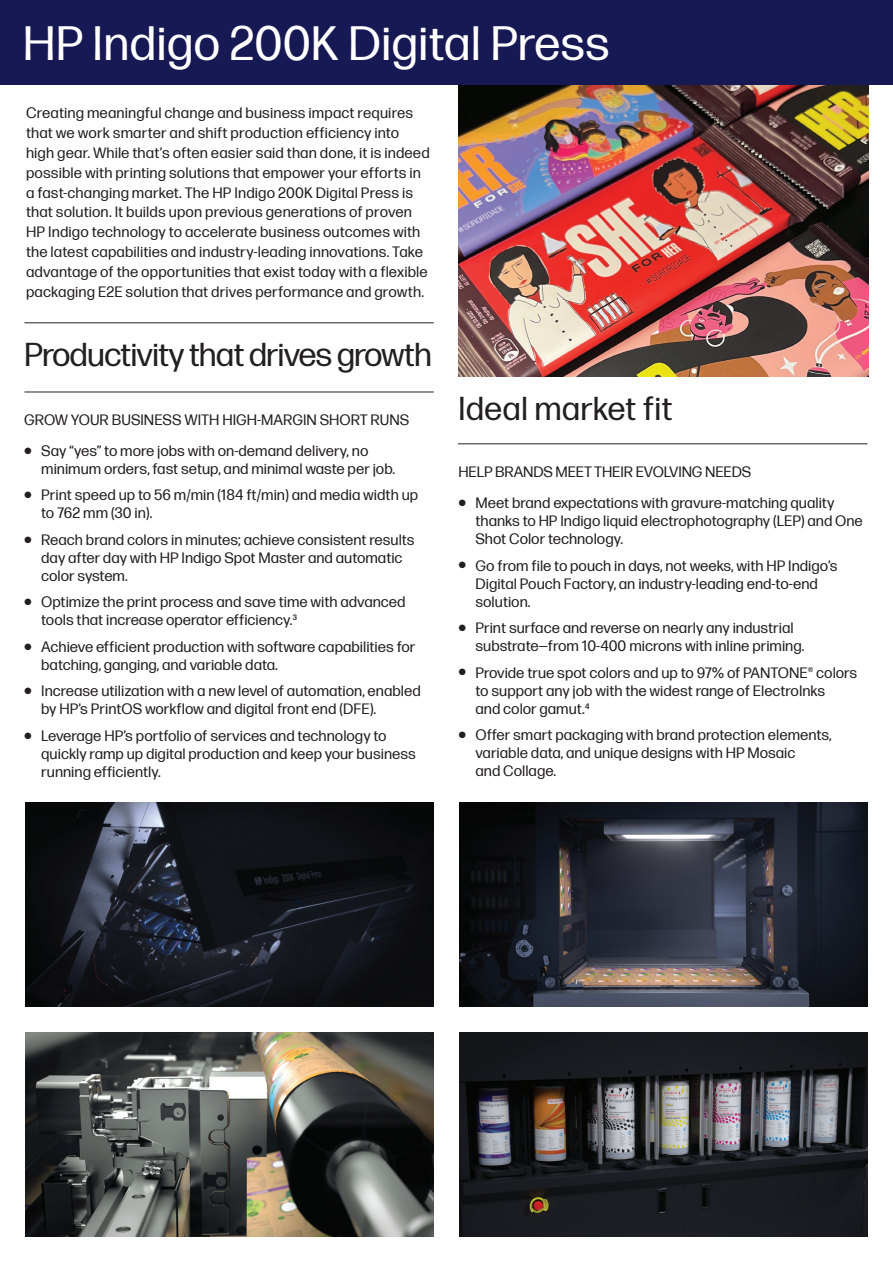
<style>
.page{position:relative;width:893px;height:1263px;background:#fff}
.page>*{position:absolute;margin:0;border:0;box-sizing:border-box;transform-origin:0 0}
.t1{font:48px "Forma DJR Micro";color:#fff}
.t2{font:33px "Forma DJR Micro";letter-spacing:-.03em;color:#231f20}
.t3{font:33px "Forma DJR Micro";color:#231f20}
.t4{font:15px/18px "Forma DJR Micro";color:#231f20}
</style>
<div class="page">
<img style="left:458px;top:85px;width:410px;height:291px">
<hr style="left:458px;top:443px;width:409px;height:1px;background:#231f20">
<div style="left:0;top:0;width:893px;height:85px;background:#171954"></div>
<hr style="left:24px;top:322px;width:410px;height:1px;background:#231f20">
<hr style="left:24px;top:392px;width:410px;height:1px;background:#231f20">
<img style="left:26px;top:802px;width:408px;height:205px">
<img style="left:26px;top:1032px;width:408px;height:205px">
<img style="left:459px;top:802px;width:409px;height:205px">
<img style="left:459px;top:1032px;width:409px;height:205px">
<h1 class="t1" style="left:23px;top:8px;width:588px">HP Indigo 200K Digital Press</h1>
<p class="t4" style="left:26px;top:102px;width:405px;line-height:19.8px">Creating meaningful change and business impact requires that we work smarter and shift production efficiency into high gear. While that’s often easier said than done, it is indeed possible with printing solutions that empower your efforts in a fast-changing market. The HP Indigo 200K Digital Press is that solution. It builds upon previous generations of proven HP Indigo technology to accelerate business outcomes with the latest capabilities and industry-leading innovations. Take advantage of the opportunities that exist today with a flexible packaging E2E solution that drives performance and growth.</p>
<h2 class="t2" style="left:24px;top:331px;width:409px">Productivity that drives growth</h2>
<p class="t4" style="left:24px;top:410px;width:386px">GROW YOUR BUSINESS WITH HIGH-MARGIN SHORT RUNS</p>
<p class="t4" style="left:41px;top:440px;width:355px;text-indent:-17px">● Say “yes” to more jobs with on-demand delivery, no minimum orders, fast setup, and minimal waste per job.</p>
<p class="t4" style="left:41px;top:485px;width:379px;text-indent:-17px">● Print speed up to 56 m/min (184 ft/min) and media width up to 762 mm (30 in).</p>
<p class="t4" style="left:41px;top:529px;width:375px;text-indent:-17px">● Reach brand colors in minutes; achieve consistent results day after day with HP Indigo Spot Master and automatic color system.</p>
<p class="t4" style="left:41px;top:592px;width:366px;text-indent:-17px">● Optimize the print process and save time with advanced tools that increase operator efficiency.3</p>
<p class="t4" style="left:41px;top:636px;width:376px;text-indent:-17px">● Achieve efficient production with software capabilities for batching, ganging, and variable data.</p>
<p class="t4" style="left:41px;top:681px;width:381px;text-indent:-17px">● Increase utilization with a new level of automation, enabled by HP’s PrintOS workflow and digital front end (DFE).</p>
<p class="t4" style="left:41px;top:725px;width:376px;text-indent:-17px">● Leverage HP’s portfolio of services and technology to quickly ramp up digital production and keep your business running efficiently.</p>
<h2 class="t3" style="left:458px;top:384px;width:216px">Ideal market fit</h2>
<p class="t4" style="left:458px;top:462px;width:294px">HELP BRANDS MEET THEIR EVOLVING NEEDS</p>
<p class="t4" style="left:475px;top:493px;width:389px;text-indent:-17px">● Meet brand expectations with gravure-matching quality thanks to HP Indigo liquid electrophotography (LEP) and One<br>Shot Color technology.</p>
<p class="t4" style="left:475px;top:555px;width:364px;text-indent:-17px">● Go from file to pouch in days, not weeks, with HP Indigo’s<br>Digital Pouch Factory, an industry-leading end-to-end solution.</p>
<p class="t4" style="left:475px;top:618px;width:330px;text-indent:-17px">● Print surface and reverse on nearly any industrial substrate—from 10-400 microns with inline priming.</p>
<p class="t4" style="left:475px;top:662px;width:383px;text-indent:-17px">● Provide true spot colors and up to 97% of PANTONE®️ colors to support any job with the widest range of ElectroInks<br>and color gamut.4</p>
<p class="t4" style="left:475px;top:725px;width:358px;text-indent:-17px">● Offer smart packaging with brand protection elements, variable data, and unique designs with HP Mosaic<br>and Collage.</p>
</div>
